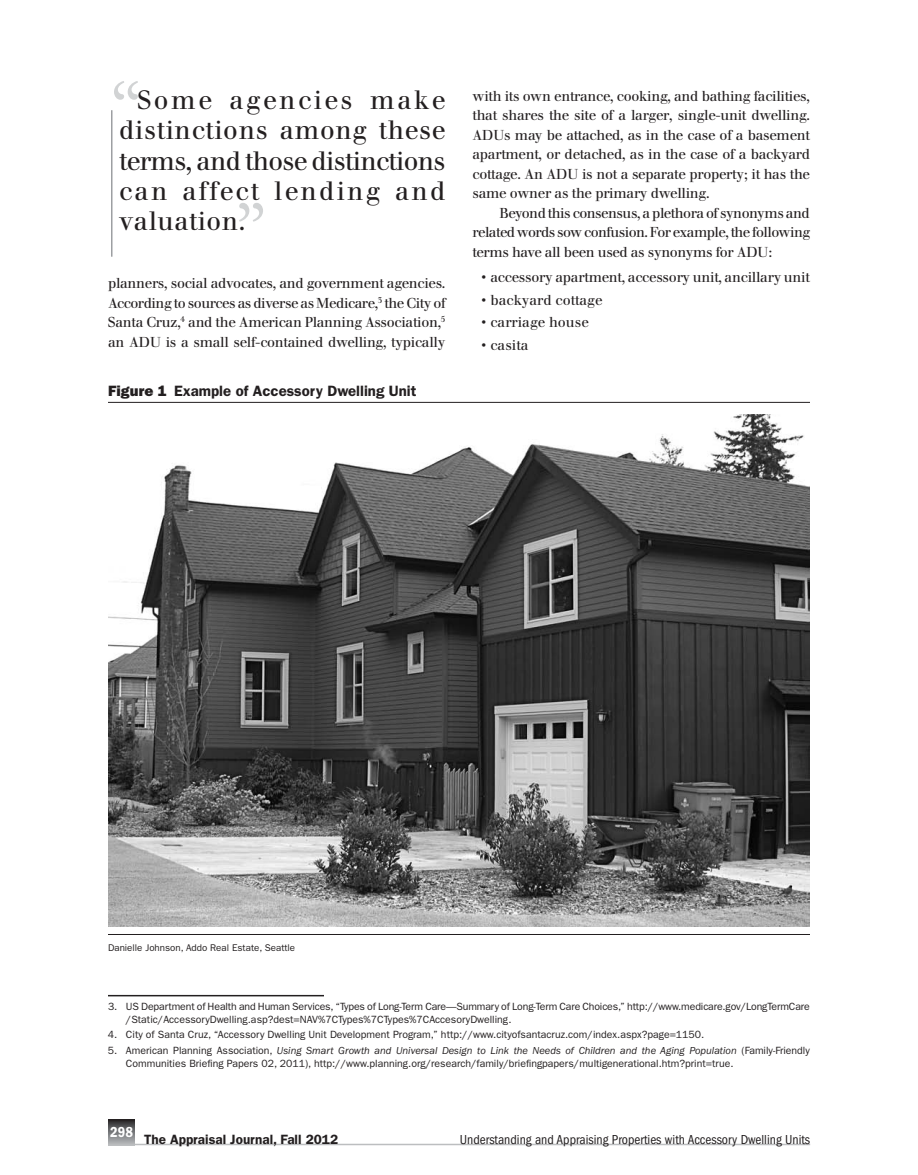
<style>
.page{position:relative;width:918px;height:1175px;background:#fff}
.page>*{position:absolute;margin:0;border:0;box-sizing:border-box;transform-origin:0 0}
.t1{font:26.25px/30px "Walbaum";letter-spacing:.02em;color:#231f20;text-align:justify}
.t2{font:600 15px "ITC Franklin Gothic Std";color:#231f20}
.t3{font:15px "ITC Franklin Gothic Std Dm Cd";color:#fff}
.t4{font:14.25px/19.5px "Walbaum";letter-spacing:-.02em;color:#231f20;text-align:justify}
.t5{font:14.25px "Walbaum";color:#231f20}
.t6{font:condensed 13.5px "ITC Franklin Gothic Std";color:#231f20}
.t7{font:600 13.5px "ITC Franklin Gothic Std";color:#231f20}
.t8{font:10.5px/12.8px "ITC Franklin Gothic Std";color:#231f20}
.t9{font:9.75px "ITC Franklin Gothic Std";color:#231f20}
.s1{font-family:"ITC Franklin Gothic Std Hvy";font-weight:400}
.s2{font-style:italic}
</style>
<div class="page">
<hr style="left:108px;top:994px;width:216px;height:2px;background:#231f20">
<hr style="left:108px;top:934px;width:702px;height:1px;background:#231f20">
<hr style="left:108px;top:402px;width:702px;height:1px;background:#231f20">
<img style="left:108px;top:415px;width:702px;height:511px">
<hr style="left:108px;top:1143px;width:702px;height:2px;background:#bcbec0">
<div style="left:108px;top:1119px;width:26px;height:26px;background:linear-gradient(to bottom,#282728,#b4b7ba)"></div>
<svg style="left:114px;top:81px;width:24px;height:19px"></svg>
<hr style="left:111px;top:110px;width:1px;height:147px;background:#9d9fa2">
<svg style="left:239px;top:203px;width:24px;height:19px"></svg>
<h1 class="t1" style="left:119px;top:86px;width:328px;text-indent:18px">Some agencies make distinctions among these terms, and those distinctions can affect lending and valuation.</h1>
<p class="t4" style="left:108px;top:274px;width:339px">planners, social advocates, and government agencies.<br>According to sources as diverse as Medicare,<sup>3</sup> the City of Santa Cruz,<sup>4</sup> and the American Planning Association,<sup>5 </sup>an ADU is a small self-contained dwelling, typically</p>
<p class="t2" style="left:108px;top:381px;width:310px"><span class="s1">Figure 1</span> Example of Accessory Dwelling Unit</p>
<p class="t4" style="left:473px;top:86px;width:339px">with its own entrance, cooking, and bathing facilities, that shares the site of a larger, single-unit dwelling.<br>ADUs may be attached, as in the case of a basement apartment, or detached, as in the case of a backyard cottage. An ADU is not a separate property; it has the same owner as the primary dwelling.</p>
<p class="t4" style="left:473px;top:203px;width:339px;text-indent:27px">Beyond this consensus, a plethora of synonyms and related words sow confusion. For example, the following terms have all been used as synonyms for ADU:</p>
<p class="t4" style="left:482px;top:268px;width:330px">• accessory apartment, accessory unit, ancillary unit</p>
<p class="t5" style="left:482px;top:291px;width:122px">• backyard cottage</p>
<p class="t5" style="left:482px;top:314px;width:109px">• carriage house</p>
<p class="t4" style="left:482px;top:335px;width:49px">• casita</p>
<p class="t9" style="left:108px;top:942px;width:189px">Danielle Johnson, Addo Real Estate, Seattle</p>
<p class="t8" style="left:126px;top:1000px;width:685px;text-indent:-18px">3. US Department of Health and Human Services, “Types of Long-Term Care—Summary of Long-Term Care Choices,” http://www.medicare.gov/LongTermCare /Static/AccessoryDwelling.asp?dest=NAV%7CTypes%7CTypes%7CAccesoryDwelling.</p>
<p class="t8" style="left:108px;top:1028px;width:598px">4. City of Santa Cruz, “Accessory Dwelling Unit Development Program,” http://www.cityofsantacruz.com/index.aspx?page=1150.</p>
<p class="t8" style="left:126px;top:1044px;width:685px;text-indent:-18px">5. American Planning Association, <span class="s2">Using Smart Growth and Universal Design to Link the Needs of Children and the Aging Population</span> (Family-Friendly<br>Communities Briefing Papers 02, 2011), http://www.planning.org/research/family/briefingpapers/multigenerational.htm?print=true.</p>
<p class="t3" style="left:110px;top:1122px;width:24px">298</p>
<p class="t7" style="left:144px;top:1131px;width:195px">The Appraisal Journal, Fall 2012</p>
<p class="t6" style="left:460px;top:1131px;width:352px">Understanding and Appraising Properties with Accessory Dwelling Units</p>
</div>
